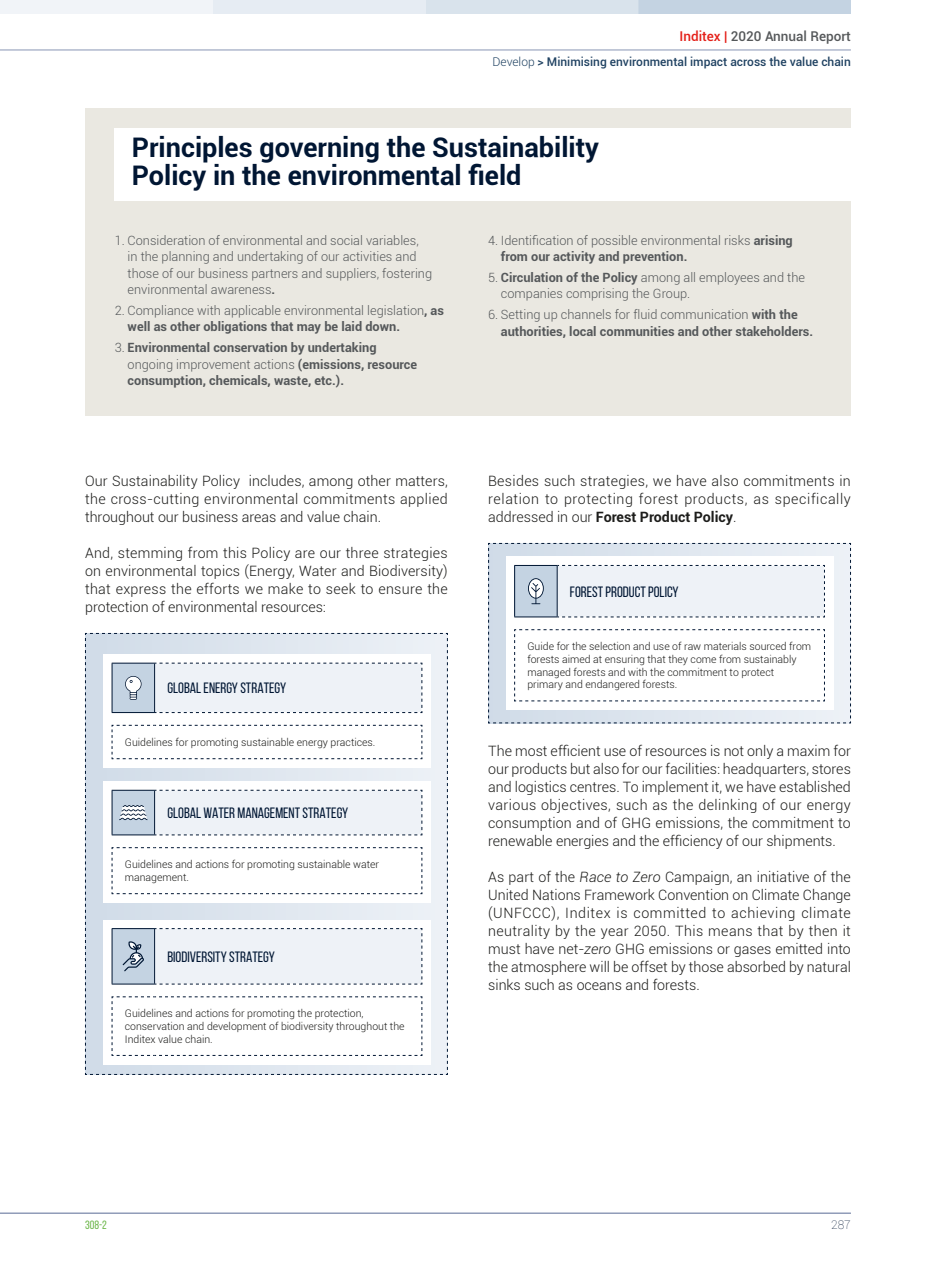
<style>
.page{position:relative;width:936px;height:1263px;background:#fff}
.page>*{position:absolute;margin:0;border:0;box-sizing:border-box;transform-origin:0 0}
.t1{font:700 27px/28.5px "Roboto";color:#001633}
.t2{font:15px "Bebas Neue";color:#001633}
.t3{font:300 14.25px/18px "Roboto";color:#1d1d1b;text-align:justify}
.t4{font:500 13.5px "Roboto";color:#55585a}
.t5{font:300 12.75px/16.5px "Roboto";color:#55585a}
.t6{font:700 12.75px/16.5px "Roboto";color:#55585a}
.t7{font:500 12px "Roboto";color:#204262}
.t8{font:12px "Bebas Neue";color:#6eb74c}
.t9{font:100 12px "Roboto";color:#001633}
.t10{font:300 10.5px/12.6px "Roboto";color:#1d1d1b}
.s1{color:#e41f18}
.s2{font-weight:300}
.s3{font-weight:700}
.s4{font-style:italic}
</style>
<div class="page">
<div style="left:638px;top:0;width:213px;height:14px;background:#c4d3e2"></div>
<div style="left:426px;top:0;width:212px;height:14px;background:#d9e3ec"></div>
<div style="left:213px;top:0;width:213px;height:14px;background:#e6ecf3"></div>
<div style="left:0;top:0;width:213px;height:14px;background:#f1f4f8"></div>
<svg style="left:85px;top:633px;width:363px;height:442px"></svg>
<svg style="left:488px;top:543px;width:363px;height:181px"></svg>
<div style="left:85px;top:108px;width:765px;height:307px;background:#eae8e1"></div>
<div style="left:115px;top:128px;width:735px;height:73px;background:#fff"></div>
<hr style="left:0;top:50px;width:850px;height:1px;background:#8995b4">
<hr style="left:0;top:1213px;width:850px;height:1px;background:#8995b4">
<p class="t4" style="left:679px;top:27px;width:173px"><span class="s1">Inditex |</span> 2020 Annual Report</p>
<p class="t7" style="left:492px;top:54px;width:360px"><span class="s2">Develop</span> &gt; Minimising environmental impact across the value chain</p>
<h1 class="t1" style="left:132px;top:132px;width:468px">Principles governing the Sustainability<br>Policy in the environmental field</h1>
<p class="t5" style="left:128px;top:231px;width:306px;text-indent:-13px">1. Consideration of environmental and social variables,<br>in the planning and undertaking of our activities and those of our business partners and suppliers, fostering environmental awareness<span class="s3">.</span></p>
<p class="t5" style="left:128px;top:302px;width:318px;text-indent:-13px">2. Compliance with applicable environmental legislation<span class="s3">, as well as other obligations that may be laid down.</span></p>
<p class="t6" style="left:128px;top:339px;width:291px;text-indent:-13px"><span class="s2">3.</span> Environmental conservation by undertaking <span class="s2">ongoing improvement actions</span> (emissions, resource consumption, chemicals, waste, etc.).</p>
<p class="t3" style="left:85px;top:471px;width:364px">Our Sustainability Policy includes, among other matters, the cross-cutting environmental commitments applied throughout our business areas and value chain.</p>
<p class="t3" style="left:85px;top:543px;width:364px">And, stemming from this Policy are our three strategies on environmental topics (Energy, Water and Biodiversity) that express the efforts we make to seek to ensure the protection of environmental resources:</p>
<p class="t2" style="left:167px;top:680px;width:120px">GLOBAL ENERGY STRATEGY</p>
<p class="t10" style="left:125px;top:735px;width:252px">Guidelines for promoting sustainable energy practices.</p>
<p class="t2" style="left:167px;top:805px;width:182px">GLOBAL WATER MANAGEMENT STRATEGY</p>
<p class="t10" style="left:125px;top:858px;width:256px">Guidelines and actions for promoting sustainable water management.</p>
<p class="t2" style="left:167px;top:949px;width:109px">BIODIVERSITY STRATEGY</p>
<p class="t10" style="left:125px;top:1007px;width:281px">Guidelines and actions for promoting the protection, conservation and development of biodiversity throughout the<br>Inditex value chain.</p>
<p class="t5" style="left:501px;top:231px;width:293px;text-indent:-13px">4. Identification of possible environmental risks <span class="s3">arising from our activity and prevention.</span></p>
<p class="t5" style="left:501px;top:269px;width:305px;text-indent:-13px">5. <span class="s3">Circulation of the Policy</span> among all employees and the companies comprising the Group.</p>
<p class="t6" style="left:501px;top:306px;width:314px;text-indent:-13px"><span class="s2">6. Setting up channels for fluid communication</span> with the authorities, local communities and other stakeholders.</p>
<p class="t3" style="left:488px;top:471px;width:364px">Besides such strategies, we have also commitments in relation to protecting forest products, as specifically addressed in our <span class="s3">Forest Product Policy</span>.</p>
<p class="t2" style="left:570px;top:583px;width:110px">FOREST PRODUCT POLICY</p>
<p class="t10" style="left:527px;top:640px;width:285px">Guide for the selection and use of raw materials sourced from forests aimed at ensuring that they come from sustainably managed forests and with the commitment to protect primary and endangered forests.</p>
<p class="t3" style="left:488px;top:741px;width:364px">The most efficient use of resources is not only a maxim for our products but also for our facilities: headquarters, stores and logistics centres. To implement it, we have established various objectives, such as the delinking of our energy consumption and of GHG emissions, the commitment to renewable energies and the efficiency of our shipments.</p>
<p class="t3" style="left:488px;top:867px;width:364px">As part of the <span class="s4">Race to Zero</span> Campaign, an initiative of the United Nations Framework Convention on Climate Change (UNFCCC), Inditex is committed to achieving climate neutrality by the year 2050. This means that by then it must have net-<span class="s4">zero</span> GHG emissions or gases emitted into the atmosphere will be offset by those absorbed by natural sinks such as oceans and forests.</p>
<p class="t8" style="left:85px;top:1218px;width:23px">308-2</p>
<p class="t9" style="left:831px;top:1216px;width:21px">287</p>
</div>
